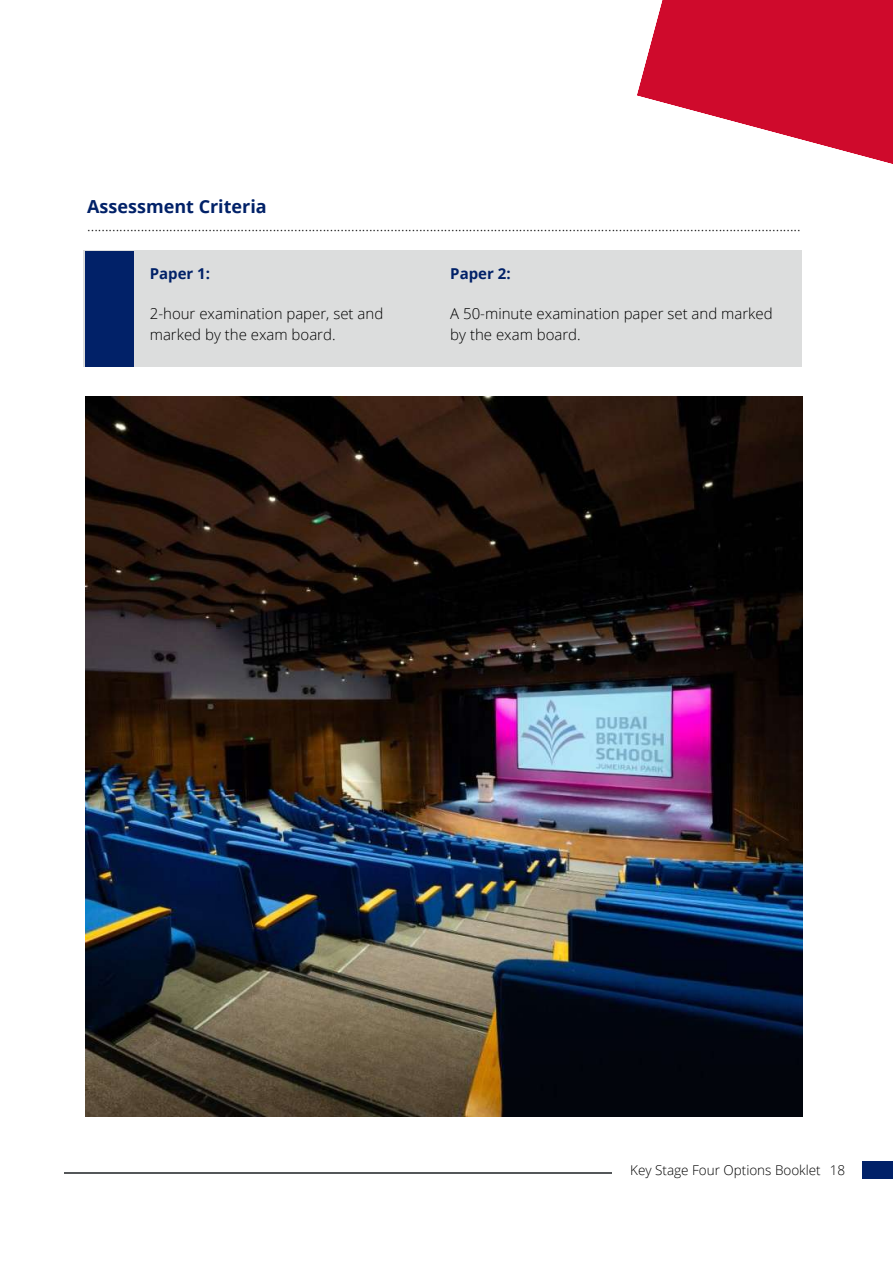
<style>
.page{position:relative;width:893px;height:1264px;background:#fff}
.page>*{position:absolute;margin:0;border:0;box-sizing:border-box;transform-origin:0 0}
.t1{font:700 18px "Open Sans";color:#012168}
.t2{font:300 15px/20.2px "Open Sans";color:#000}
.t3{font:700 15px "Open Sans";color:#012168}
.t4{font:300 13.5px "Open Sans";color:#000}
</style>
<div class="page">
<img style="left:85px;top:397px;width:717px;height:719px">
<svg style="left:637px;top:0;width:255px;height:164px;fill:#cf0a2c"></svg>
<div style="left:83px;top:251px;width:718px;height:116px;background:#dcdddd"></div>
<div style="left:85px;top:251px;width:49px;height:116px;background:#012168"></div>
<hr style="left:65px;top:1172px;width:546px;height:1px;background:#545759">
<div style="left:862px;top:1161px;width:30px;height:17px;background:#012168"></div>
<p class="t1" style="left:87px;top:194px;width:181px">Assessment Criteria</p>
<p class="t2" style="left:87px;top:215px;width:715px">........................................................................................................................................................................................................</p>
<p class="t3" style="left:450px;top:263px;width:62px">Paper 2:</p>
<p class="t2" style="left:450px;top:303px;width:324px">A 50-minute examination paper set and marked by the exam board.</p>
<p class="t3" style="left:150px;top:263px;width:62px">Paper 1:</p>
<p class="t2" style="left:150px;top:303px;width:235px">2-hour examination paper, set and marked by the exam board.</p>
<p class="t4" style="left:630px;top:1160px;width:216px">Key Stage Four Options Booklet 18</p>
</div>
